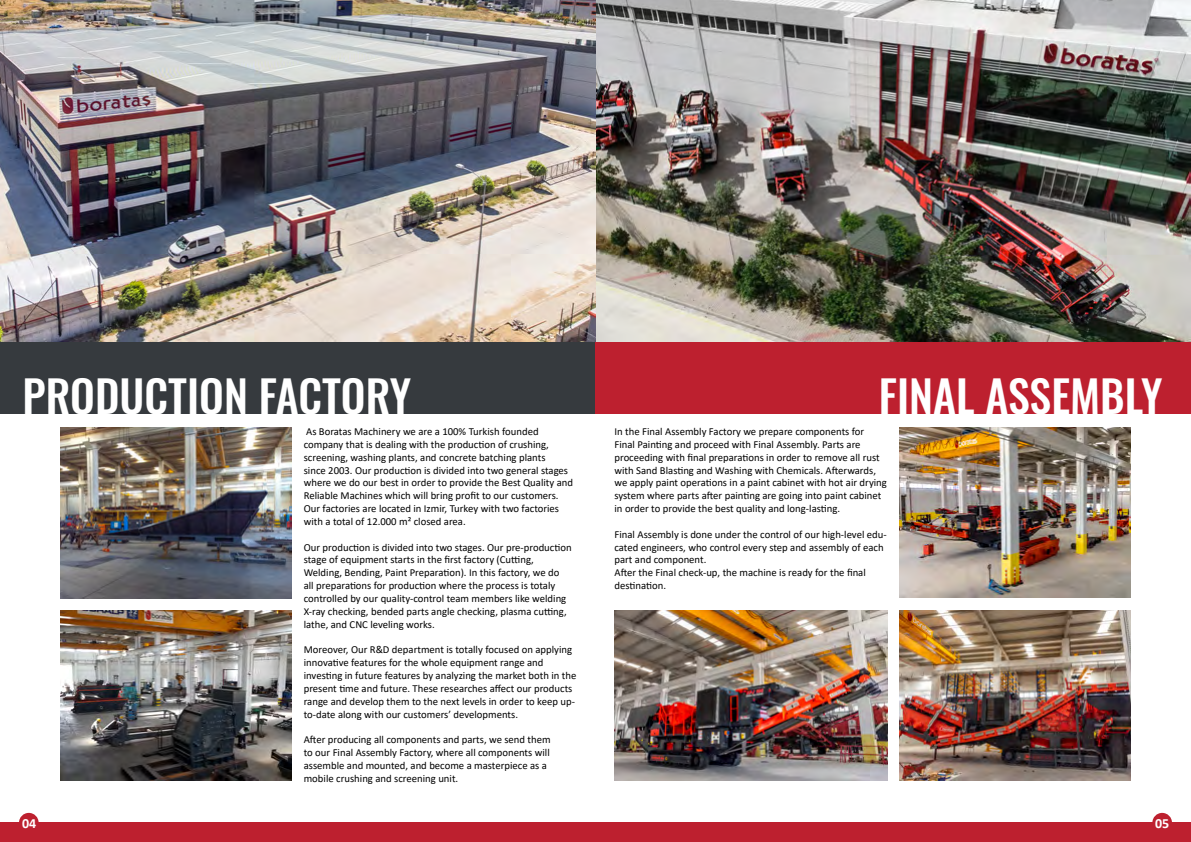
<style>
.page{position:relative;width:1191px;height:842px;background:#fff}
.page>*{position:absolute;margin:0;border:0;box-sizing:border-box;transform-origin:0 0}
.t1{font:500 44px "Oswald";color:#fff}
.t2{font:700 14px "Calibri";color:#fff}
.t3{font:10.7px/12.8px "Calibri";color:#000}
</style>
<div class="page">
<div style="left:0;top:0;width:595px;height:414px;background:#363a3e"></div>
<div style="left:595px;top:0;width:596px;height:414px;background:#bd202f"></div>
<img style="left:0;top:0;width:1190px;height:342px">
<img style="left:61px;top:427px;width:231px;height:171px">
<img style="left:899px;top:427px;width:231px;height:171px">
<img style="left:61px;top:610px;width:231px;height:171px">
<img style="left:899px;top:610px;width:231px;height:171px">
<img style="left:614px;top:610px;width:273px;height:171px">
<div style="left:19px;top:813px;width:20px;height:19px;background:#bd202f;border-radius:50%"></div>
<div style="left:1152px;top:813px;width:20px;height:19px;background:#bd202f;border-radius:50%"></div>
<div style="left:0;top:823px;width:595px;height:19px;background:#bd202f"></div>
<div style="left:595px;top:823px;width:596px;height:19px;background:#bd202f"></div>
<h1 class="t1" style="left:23px;top:373px;width:390px">PRODUCTION FACTORY</h1>
<h1 class="t1" style="left:879px;top:373px;width:285px">FINAL ASSEMBLY</h1>
<p class="t3" style="left:304px;top:425px;width:271px">As Boratas Machinery we are a 100% Turkish founded company that is dealing with the production of crushing, screening, washing plants, and concrete batching plants<br>since 2003. Our production is divided into two general stages where we do our best in order to provide the Best Quality and Reliable Machines which will bring profit to our customers.<br>Our factories are located in Izmir, Turkey with two factories with a total of 12.000 m² closed area.</p>
<p class="t3" style="left:304px;top:540px;width:269px">Our production is divided into two stages. Our pre-production stage of equipment starts in the first factory (Cutting, Welding, Bending, Paint Preparation). In this factory, we do all preparations for production where the process is totaly controlled by our quality-control team members like welding X-ray checking, bended parts angle checking, plasma cutting, lathe, and CNC leveling works.</p>
<p class="t3" style="left:304px;top:643px;width:274px">Moreover, Our R&amp;D department is totally focused on applying innovative features for the whole equipment range and investing in future features by analyzing the market both in the present time and future. These researches affect our products range and develop them to the next levels in order to keep up&shy;to-date along with our customers’ developments.</p>
<p class="t3" style="left:304px;top:733px;width:248px">After producing all components and parts, we send them to our Final Assembly Factory, where all components will assemble and mounted, and become a masterpiece as a mobile crushing and screening unit.</p>
<p class="t3" style="left:614px;top:425px;width:274px">In the Final Assembly Factory we prepare components for Final Painting and proceed with Final Assembly. Parts are proceeding with final preparations in order to remove all rust with Sand Blasting and Washing with Chemicals. Afterwards, we apply paint operations in a paint cabinet with hot air drying system where parts after painting are going into paint cabinet in order to provide the best quality and long-lasting.</p>
<p class="t3" style="left:614px;top:527px;width:274px">Final Assembly is done under the control of our high-level edu&shy;cated engineers, who control every step and assembly of each part and component.<br>After the Final check-up, the machine is ready for the final destination.</p>
<h2 class="t2" style="left:22px;top:813px;width:16px">04</h2>
<h2 class="t2" style="left:1155px;top:814px;width:16px">05</h2>
</div>
